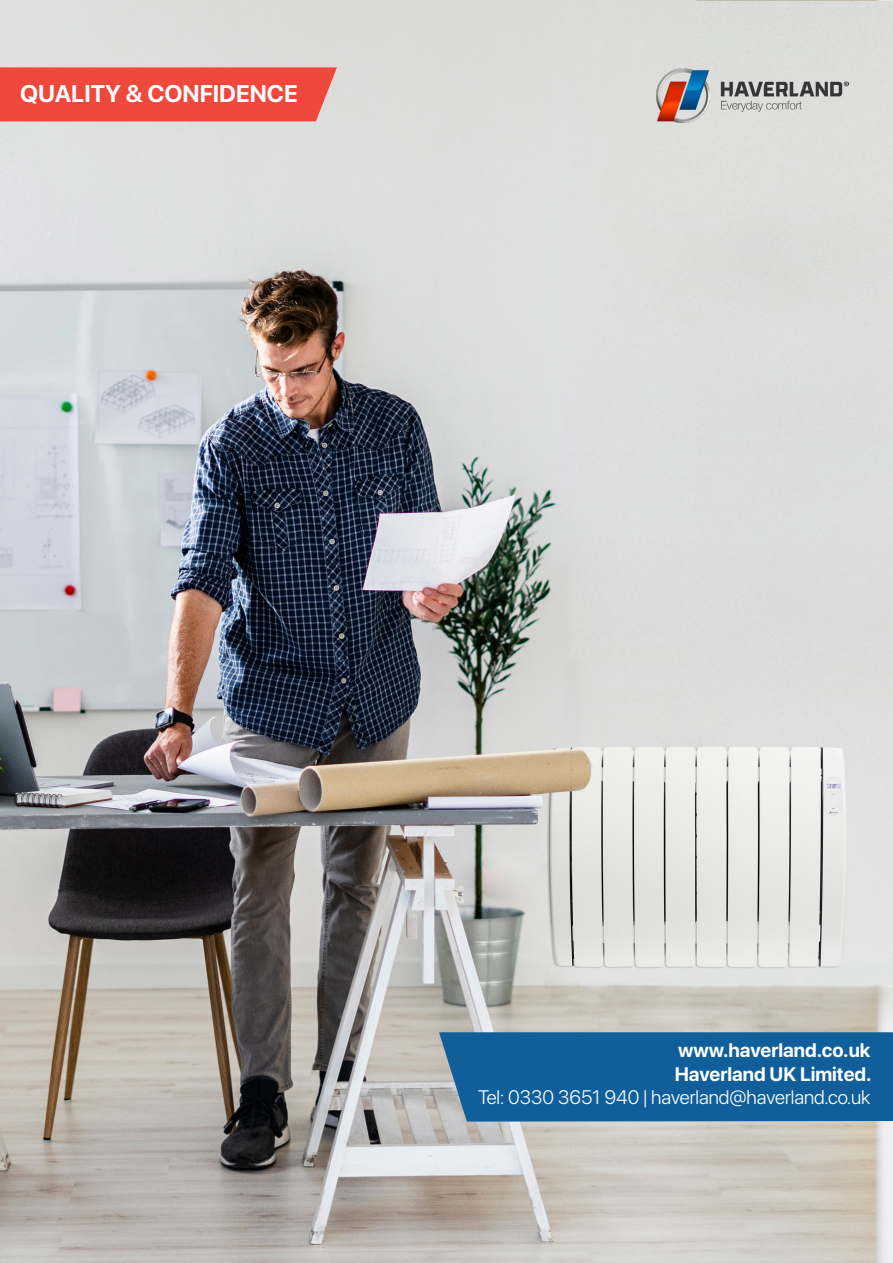
<style>
.page{position:relative;width:893px;height:1263px;background:#fff}
.page>*{position:absolute;margin:0;border:0;box-sizing:border-box;transform-origin:0 0}
.subtitulos_italica{font:700 24px "SF Pro Display";color:#fff}
.texto{font:300 19.5px "SF Pro Display";color:#fff}
.texto-2{font:700 19.5px "SF Pro Display";color:#fff}
</style>
<div class="page">
<img style="left:0;top:0;width:893px;height:1263px">
<div style="left:439px;top:1032px;width:454px;height:89px;background:#105f9b"></div>
<div style="left:0;top:67px;width:337px;height:54px;background:#ef483c"></div>
<img style="left:656px;top:69px;width:192px;height:53px">
<p class="subtitulos_italica" style="left:20px;top:76px;width:279px">QUALITY &amp; CONFIDENCE</p>
<p class="texto-2" style="left:678px;top:1036px;width:194px">www.haverland.co.uk</p>
<p class="texto-2" style="left:675px;top:1060px;width:198px">Haverland UK Limited.</p>
<p class="texto" style="left:478px;top:1086px;width:394px">Tel: 0330 3651 940 | haverland@haverland.co.uk</p>
</div>
